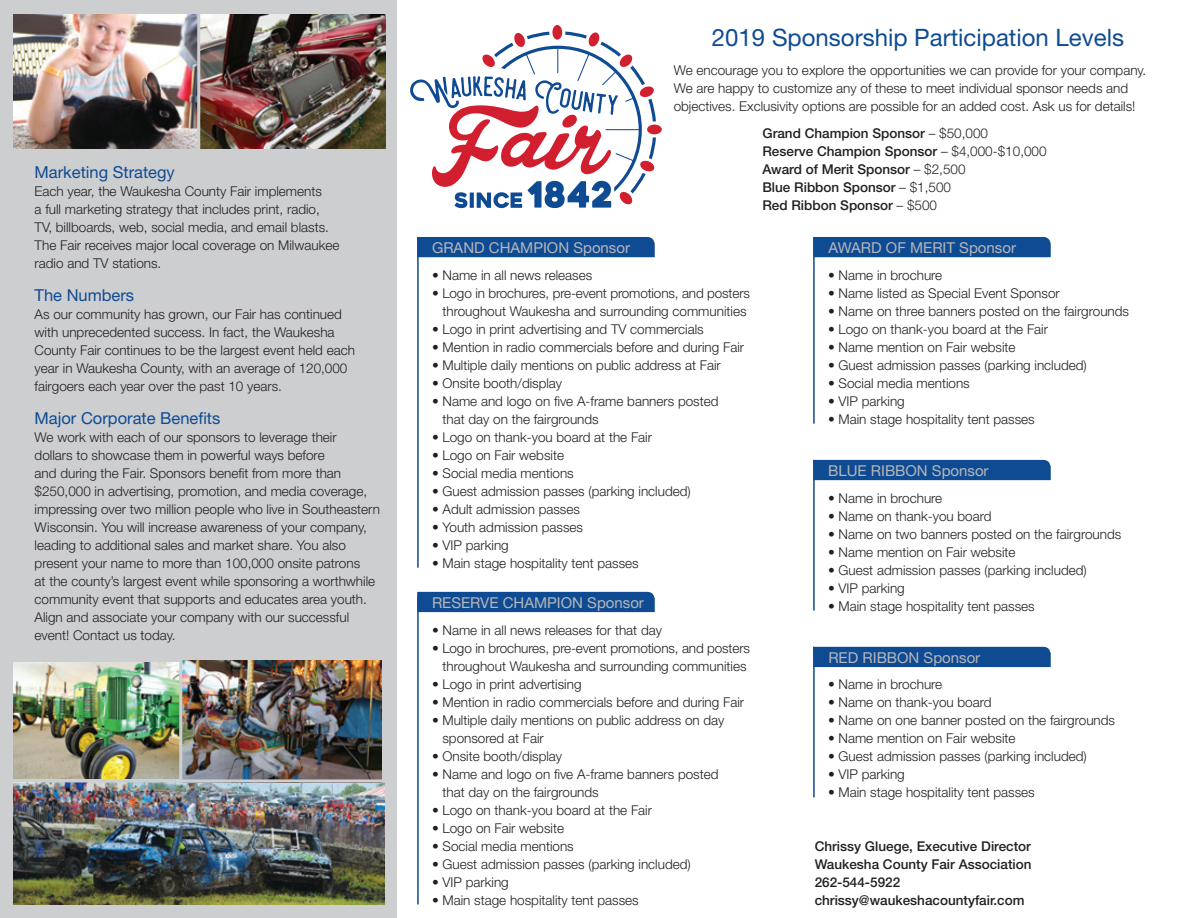
<style>
.page{position:relative;width:1188px;height:918px;background:#fff}
.page>*{position:absolute;margin:0;border:0;box-sizing:border-box;transform-origin:0 0}
.t1{font:24px "Helvetica Neue";color:#0f4b92}
.t2{font:16.5px "Helvetica Neue";color:#0f4b92}
.t3{font:15px "Helvetica Neue";color:#b6b7bb}
.t4{font:300 13.5px/18px "Helvetica Neue";color:#231f20}
.t5{font:500 13.5px "Helvetica Neue";color:#231f20}
.s1{font-weight:300}
</style>
<div class="page">
<div style="left:0;top:0;width:398px;height:918px;background:#cdced0"></div>
<hr style="left:417px;top:237px;width:2px;height:331px;background:#0f4b92">
<div style="left:419px;top:237px;width:236px;height:20px;background:#0f4b92"></div>
<hr style="left:813px;top:237px;width:2px;height:187px;background:#0f4b92">
<div style="left:815px;top:237px;width:236px;height:20px;background:#0f4b92"></div>
<hr style="left:813px;top:460px;width:2px;height:151px;background:#0f4b92">
<div style="left:815px;top:460px;width:236px;height:20px;background:#0f4b92"></div>
<hr style="left:813px;top:647px;width:2px;height:150px;background:#0f4b92">
<div style="left:815px;top:647px;width:236px;height:20px;background:#0f4b92"></div>
<hr style="left:417px;top:596px;width:2px;height:308px;background:#0f4b92">
<div style="left:417px;top:592px;width:238px;height:20px;background:#0f4b92"></div>
<img style="left:14px;top:782px;width:371px;height:122px">
<img style="left:14px;top:14px;width:372px;height:135px">
<img style="left:182px;top:660px;width:199px;height:119px">
<div style="left:647px;top:125px;width:15px;height:9px;background:#d21f2f;border-radius:50%"></div>
<div style="left:552px;top:25px;width:10px;height:15px;background:#d21f2f;border-radius:50%"></div>
<svg style="left:410px;top:32px;width:246px;height:176px"></svg>
<img style="left:14px;top:662px;width:165px;height:117px">
<hr style="left:197px;top:14px;width:3px;height:151px;background:#cdced0">
<p class="t2" style="left:35px;top:162px;width:142px">Marketing Strategy</p>
<p class="t4" style="left:35px;top:182px;width:296px">Each year, the Waukesha County Fair implements a full marketing strategy that includes print, radio,<br>TV, billboards, web, social media, and email blasts.</p>
<p class="t4" style="left:35px;top:236px;width:306px">The Fair receives major local coverage on Milwaukee radio and TV stations.</p>
<p class="t2" style="left:35px;top:285px;width:101px">The Numbers</p>
<p class="t4" style="left:35px;top:305px;width:322px">As our community has grown, our Fair has continued with unprecedented success. In fact, the Waukesha County Fair continues to be the largest event held each year in Waukesha County, with an average of 120,000 fairgoers each year over the past 10 years.</p>
<p class="t2" style="left:35px;top:408px;width:187px">Major Corporate Benefits</p>
<p class="t4" style="left:35px;top:428px;width:347px">We work with each of our sponsors to leverage their<br>dollars to showcase them in powerful ways before<br>and during the Fair. Sponsors benefit from more than $250,000 in advertising, promotion, and media coverage, impressing over two million people who live in Southeastern Wisconsin. You will increase awareness of your company, leading to additional sales and market share. You also present your name to more than 100,000 onsite patrons<br>at the county’s largest event while sponsoring a worthwhile community event that supports and educates area youth.<br>Align and associate your company with our successful event! Contact us today.</p>
<p class="t3" style="left:432px;top:239px;width:200px">GRAND CHAMPION Sponsor</p>
<p class="t1" style="left:712px;top:23px;width:414px">2019 Sponsorship Participation Levels</p>
<p class="t4" style="left:674px;top:61px;width:474px">We encourage you to explore the opportunities we can provide for your company.<br>We are happy to customize any of these to meet individual sponsor needs and objectives. Exclusivity options are possible for an added cost. Ask us for details!</p>
<p class="t5" style="left:762px;top:125px;width:227px">Grand Champion Sponsor <span class="s1">– $50,000</span></p>
<p class="t5" style="left:762px;top:143px;width:286px">Reserve Champion Sponsor <span class="s1">– $4,000-$10,000</span></p>
<p class="t5" style="left:762px;top:161px;width:205px">Award of Merit Sponsor <span class="s1">– $2,500</span></p>
<p class="t5" style="left:762px;top:179px;width:190px">Blue Ribbon Sponsor <span class="s1">– $1,500</span></p>
<p class="t5" style="left:762px;top:197px;width:176px">Red Ribbon Sponsor <span class="s1">– $500</span></p>
<p class="t3" style="left:828px;top:239px;width:189px">AWARD OF MERIT Sponsor</p>
<p class="t4" style="left:432px;top:266px;width:162px">• Name in all news releases</p>
<p class="t4" style="left:432px;top:284px;width:319px;text-align:center">• Logo in brochures, pre-event promotions, and posters throughout Waukesha and surrounding communities</p>
<p class="t4" style="left:432px;top:320px;width:273px">• Logo in print advertising and TV commercials</p>
<p class="t4" style="left:432px;top:338px;width:314px">• Mention in radio commercials before and during Fair</p>
<p class="t4" style="left:432px;top:356px;width:290px">• Multiple daily mentions on public address at Fair</p>
<p class="t4" style="left:432px;top:374px;width:132px">• Onsite booth/display</p>
<p class="t4" style="left:443px;top:392px;width:278px;text-indent:-11px">• Name and logo on five A-frame banners posted that day on the fairgrounds</p>
<p class="t4" style="left:432px;top:428px;width:222px">• Logo on thank-you board at the Fair</p>
<p class="t4" style="left:432px;top:446px;width:134px">• Logo on Fair website</p>
<p class="t4" style="left:432px;top:464px;width:143px">• Social media mentions</p>
<p class="t4" style="left:432px;top:482px;width:260px">• Guest admission passes (parking included)</p>
<p class="t4" style="left:432px;top:500px;width:149px">• Adult admission passes</p>
<p class="t4" style="left:432px;top:518px;width:153px">• Youth admission passes</p>
<p class="t4" style="left:432px;top:536px;width:78px">• VIP parking</p>
<p class="t4" style="left:432px;top:554px;width:208px">• Main stage hospitality tent passes</p>
<p class="t3" style="left:432px;top:594px;width:213px">RESERVE CHAMPION Sponsor</p>
<p class="t4" style="left:432px;top:620px;width:232px">• Name in all news releases for that day</p>
<p class="t4" style="left:432px;top:638px;width:319px;text-align:center">• Logo in brochures, pre-event promotions, and posters throughout Waukesha and surrounding communities</p>
<p class="t4" style="left:432px;top:674px;width:151px">• Logo in print advertising</p>
<p class="t4" style="left:432px;top:692px;width:314px">• Mention in radio commercials before and during Fair</p>
<p class="t4" style="left:443px;top:710px;width:284px;text-indent:-11px">• Multiple daily mentions on public address on day sponsored at Fair</p>
<p class="t4" style="left:432px;top:746px;width:132px">• Onsite booth/display</p>
<p class="t4" style="left:443px;top:764px;width:278px;text-indent:-11px">• Name and logo on five A-frame banners posted that day on the fairgrounds</p>
<p class="t4" style="left:432px;top:800px;width:222px">• Logo on thank-you board at the Fair</p>
<p class="t4" style="left:432px;top:818px;width:134px">• Logo on Fair website</p>
<p class="t4" style="left:432px;top:836px;width:143px">• Social media mentions</p>
<p class="t4" style="left:432px;top:854px;width:260px">• Guest admission passes (parking included)</p>
<p class="t4" style="left:432px;top:872px;width:78px">• VIP parking</p>
<p class="t4" style="left:432px;top:890px;width:208px">• Main stage hospitality tent passes</p>
<p class="t4" style="left:828px;top:266px;width:116px">• Name in brochure</p>
<p class="t4" style="left:828px;top:284px;width:233px">• Name listed as Special Event Sponsor</p>
<p class="t4" style="left:828px;top:302px;width:303px">• Name on three banners posted on the fairgrounds</p>
<p class="t4" style="left:828px;top:320px;width:222px">• Logo on thank-you board at the Fair</p>
<p class="t4" style="left:828px;top:338px;width:189px">• Name mention on Fair website</p>
<p class="t4" style="left:828px;top:356px;width:260px">• Guest admission passes (parking included)</p>
<p class="t4" style="left:828px;top:374px;width:143px">• Social media mentions</p>
<p class="t4" style="left:828px;top:392px;width:78px">• VIP parking</p>
<p class="t4" style="left:828px;top:410px;width:208px">• Main stage hospitality tent passes</p>
<p class="t3" style="left:828px;top:462px;width:162px">BLUE RIBBON Sponsor</p>
<p class="t4" style="left:828px;top:488px;width:116px">• Name in brochure</p>
<p class="t4" style="left:828px;top:506px;width:165px">• Name on thank-you board</p>
<p class="t4" style="left:828px;top:524px;width:295px">• Name on two banners posted on the fairgrounds</p>
<p class="t4" style="left:828px;top:542px;width:189px">• Name mention on Fair website</p>
<p class="t4" style="left:828px;top:560px;width:260px">• Guest admission passes (parking included)</p>
<p class="t4" style="left:828px;top:578px;width:78px">• VIP parking</p>
<p class="t4" style="left:828px;top:596px;width:208px">• Main stage hospitality tent passes</p>
<p class="t3" style="left:828px;top:649px;width:153px">RED RIBBON Sponsor</p>
<p class="t4" style="left:828px;top:675px;width:116px">• Name in brochure</p>
<p class="t4" style="left:828px;top:693px;width:165px">• Name on thank-you board</p>
<p class="t4" style="left:828px;top:711px;width:289px">• Name on one banner posted on the fairgrounds</p>
<p class="t4" style="left:828px;top:729px;width:189px">• Name mention on Fair website</p>
<p class="t4" style="left:828px;top:747px;width:260px">• Guest admission passes (parking included)</p>
<p class="t4" style="left:828px;top:765px;width:78px">• VIP parking</p>
<p class="t4" style="left:828px;top:783px;width:208px">• Main stage hospitality tent passes</p>
<p class="t5" style="left:815px;top:838px;width:218px">Chrissy Gluege, Executive Director</p>
<p class="t5" style="left:815px;top:856px;width:218px">Waukesha County Fair Association</p>
<p class="t5" style="left:815px;top:874px;width:87px">262-544-5922</p>
<p class="t5" style="left:815px;top:892px;width:211px">chrissy@waukeshacountyfair.com</p>
</div>
